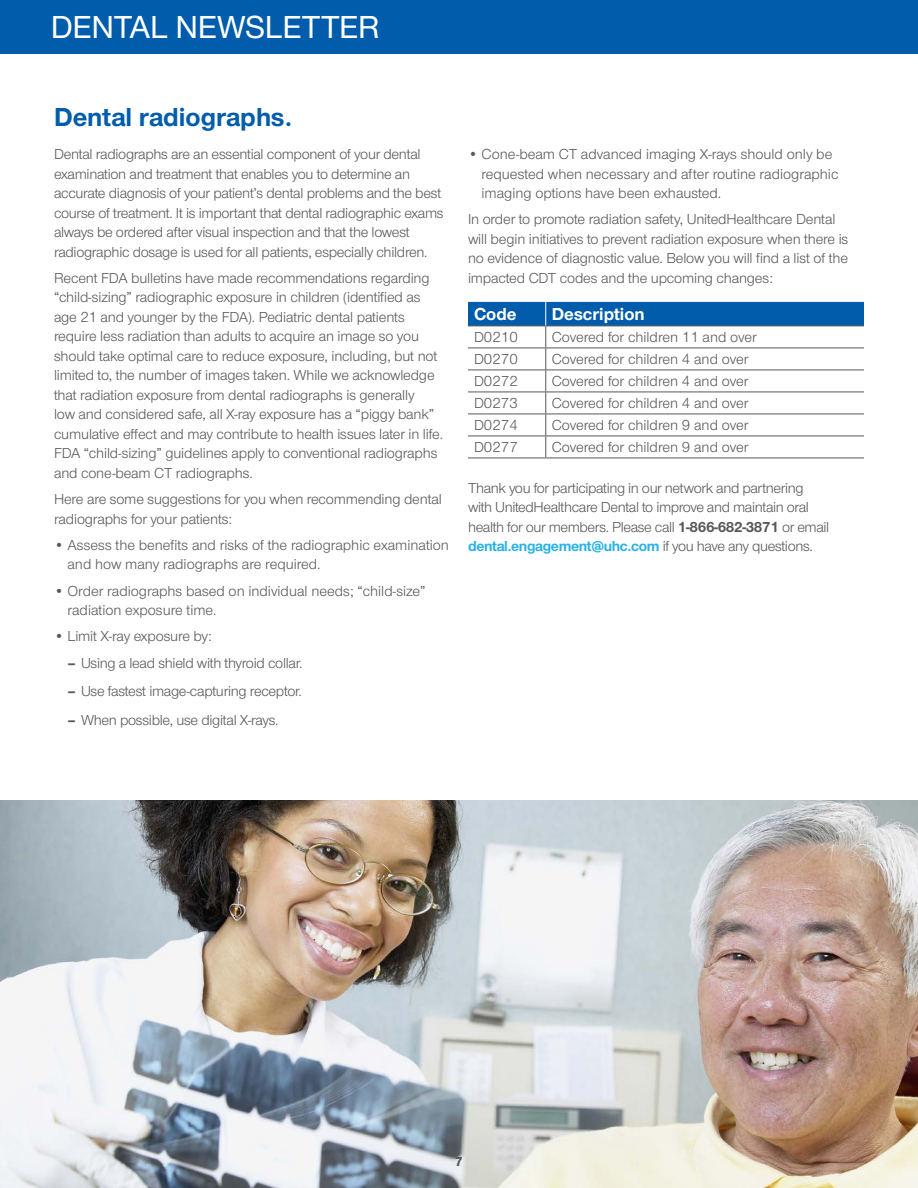
<style>
.page{position:relative;width:918px;height:1188px;background:#fff}
.page>*{position:absolute;margin:0;border:0;box-sizing:border-box;transform-origin:0 0}
.t1{font:500 33px "UHC Sans";letter-spacing:-.01em;color:#fff}
.t2{font:700 27px "UHC Sans";color:#015dac}
.t3{font:700 18px "UHC Sans";color:#fff}
.t4{font:15px/19.5px "UHC Sans";letter-spacing:-.01em;color:#57585a}
.t5{font:800 13.5px "UHC Sans";color:#57585a}
.s1{font-weight:700}
.s2{font-weight:700;color:#29b2e7}
</style>
<div class="page">
<div style="left:0;top:0;width:918px;height:54px;background:#015dac"></div>
<img style="left:0;top:800px;width:918px;height:388px">
<svg style="left:468px;top:302px;width:396px;height:156px"></svg>
<hr style="left:468px;top:458px;width:78px;height:1px;background:#57585a">
<hr style="left:546px;top:458px;width:318px;height:1px;background:#57585a">
<h1 class="t1" style="left:51px;top:5px;width:331px">DENTAL NEWSLETTER</h1>
<h2 class="t2" style="left:54px;top:99px;width:240px">Dental radiographs.</h2>
<p class="t4" style="left:54px;top:144px;width:391px">Dental radiographs are an essential component of your dental examination and treatment that enables you to determine an accurate diagnosis of your patient’s dental problems and the best course of treatment. It is important that dental radiographic exams always be ordered after visual inspection and that the lowest radiographic dosage is used for all patients, especially children.</p>
<p class="t4" style="left:54px;top:268px;width:391px">Recent FDA bulletins have made recommendations regarding “child-sizing” radiographic exposure in children (identified as age 21 and younger by the FDA). Pediatric dental patients require less radiation than adults to acquire an image so you should take optimal care to reduce exposure, including, but not limited to, the number of images taken. While we acknowledge that radiation exposure from dental radiographs is generally<br>low and considered safe, all X-ray exposure has a “piggy bank” cumulative effect and may contribute to health issues later in life.<br>FDA “child-sizing” guidelines apply to conventional radiographs and cone-beam CT radiographs.</p>
<p class="t4" style="left:54px;top:489px;width:389px">Here are some suggestions for you when recommending dental radiographs for your patients:</p>
<p class="t4" style="left:68px;top:535px;width:383px;text-indent:-14px">• Assess the benefits and risks of the radiographic examination and how many radiographs are required.</p>
<p class="t4" style="left:68px;top:580px;width:360px;text-indent:-14px">• Order radiographs based on individual needs; “child-size” radiation exposure time.</p>
<p class="t4" style="left:54px;top:626px;width:159px">• Limit X-ray exposure by:</p>
<p class="t4" style="left:68px;top:652px;width:237px"><span class="s1">–</span> Using a lead shield with thyroid collar.</p>
<p class="t4" style="left:68px;top:681px;width:236px"><span class="s1">–</span> Use fastest image-capturing receptor.</p>
<p class="t4" style="left:68px;top:709px;width:213px"><span class="s1">–</span> When possible, use digital X-rays.</p>
<p class="t4" style="left:481px;top:144px;width:358px;text-indent:-13px">• Cone-beam CT advanced imaging X-rays should only be requested when necessary and after routine radiographic imaging options have been exhausted.</p>
<p class="t4" style="left:468px;top:209px;width:382px">In order to promote radiation safety, UnitedHealthcare Dental will begin initiatives to prevent radiation exposure when there is no evidence of diagnostic value. Below you will find a list of the impacted CDT codes and the upcoming changes:</p>
<p class="t3" style="left:474px;top:302px;width:44px">Code</p>
<p class="t3" style="left:552px;top:302px;width:94px">Description</p>
<p class="t4" style="left:474px;top:327px;width:45px">D0210</p>
<p class="t4" style="left:552px;top:327px;width:207px">Covered for children 11 and over</p>
<p class="t4" style="left:474px;top:349px;width:45px">D0270</p>
<p class="t4" style="left:552px;top:349px;width:198px">Covered for children 4 and over</p>
<p class="t4" style="left:474px;top:371px;width:45px">D0272</p>
<p class="t4" style="left:552px;top:371px;width:198px">Covered for children 4 and over</p>
<p class="t4" style="left:474px;top:393px;width:45px">D0273</p>
<p class="t4" style="left:552px;top:393px;width:198px">Covered for children 4 and over</p>
<p class="t4" style="left:474px;top:415px;width:45px">D0274</p>
<p class="t4" style="left:552px;top:415px;width:198px">Covered for children 9 and over</p>
<p class="t4" style="left:474px;top:437px;width:45px">D0277</p>
<p class="t4" style="left:552px;top:437px;width:198px">Covered for children 9 and over</p>
<p class="t4" style="left:468px;top:478px;width:363px">Thank you for participating in our network and partnering with UnitedHealthcare Dental to improve and maintain oral health for our members. Please call <span class="s1">1-866-682-3871</span> or email <span class="s2">dental.engagement@uhc.com</span> if you have any questions.</p>
<p class="t5" style="left:455px;top:1152px;width:10px">7</p>
</div>
